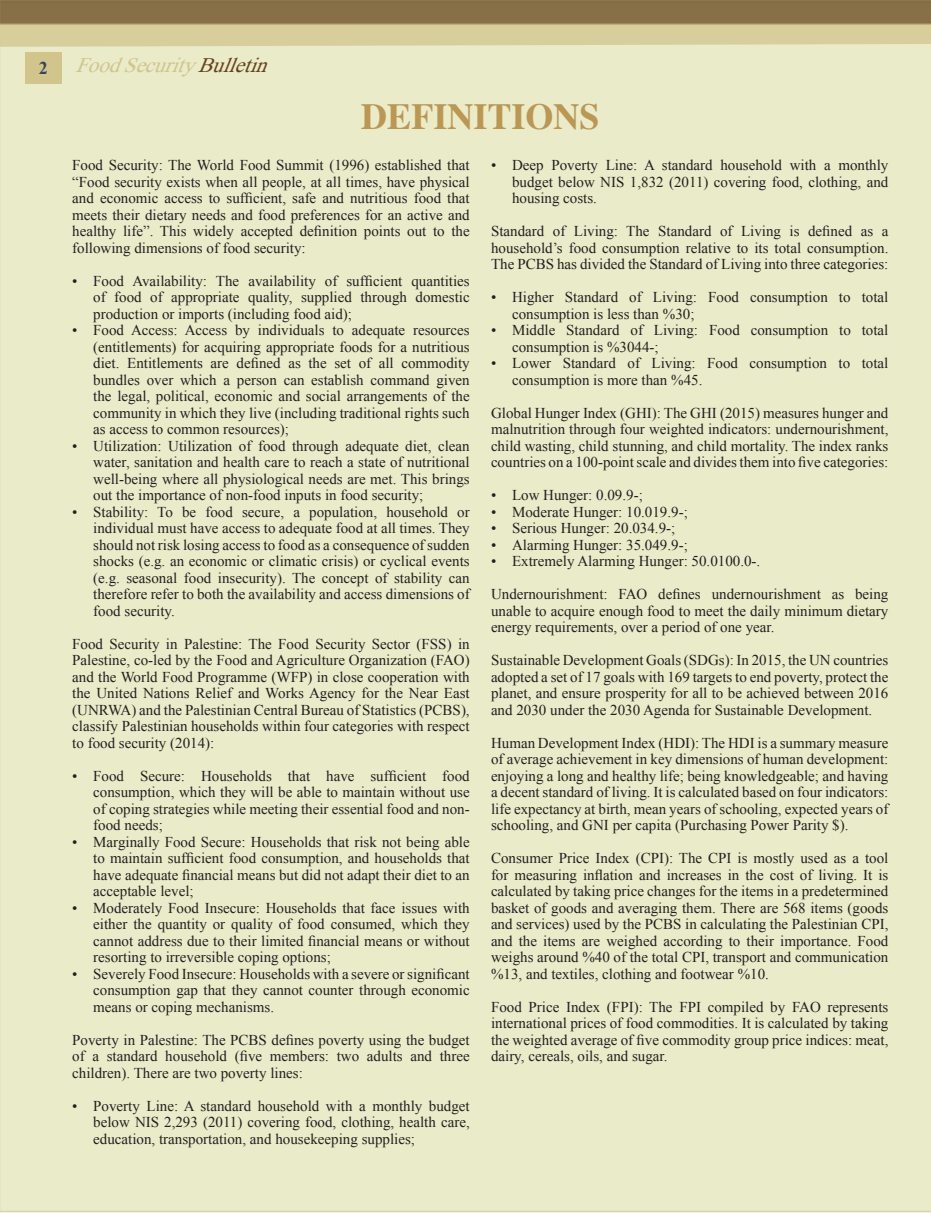
<style>
.page{position:relative;width:931px;height:1214px;background:#fff}
.page>*{position:absolute;margin:0;border:0;box-sizing:border-box;transform-origin:0 0}
.t1{font:700 36px "Times";color:#bb9752}
.t2{font:italic 21px "David";color:#d1c58c}
.t3{font:700 18px "Times New Roman";color:#354460}
.t4{font:15px/16.5px "Times New Roman";color:#231f20;text-align:justify}
.s1{color:#654319}
</style>
<div class="page">
<div style="left:0;top:47px;width:931px;height:1165px;background:#e9ebc9"></div>
<svg style="left:0;top:0;width:931px;height:47px;background:#ae9e72"></svg>
<div style="left:25px;top:52px;width:37px;height:31px;background:#d1c58c"></div>
<p class="t3" style="left:39px;top:55px;width:10px">2</p>
<h2 class="t2" style="left:75px;top:57px;width:200px">FoodSecurity<span class="s1">Bulletin</span></h2>
<h1 class="t1" style="left:361px;top:94px;width:240px">DEFINITIONS</h1>
<p class="t4" style="left:72px;top:156px;width:399px">Food Security: The World Food Summit (1996) established that “Food security exists when all people, at all times, have physical and economic access to sufficient, safe and nutritious food that meets their dietary needs and food preferences for an active and healthy life”. This widely accepted definition points out to the following dimensions of food security:</p>
<p class="t4" style="left:93px;top:272px;width:378px;text-indent:-21px">• Food Availability: The availability of sufficient quantities of food of appropriate quality, supplied through domestic production or imports (including food aid);</p>
<p class="t4" style="left:93px;top:321px;width:378px;text-indent:-21px">• Food Access: Access by individuals to adequate resources (entitlements) for acquiring appropriate foods for a nutritious diet. Entitlements are defined as the set of all commodity bundles over which a person can establish command given the legal, political, economic and social arrangements of the community in which they live (including traditional rights such as access to common resources);</p>
<p class="t4" style="left:93px;top:437px;width:378px;text-indent:-21px">• Utilization: Utilization of food through adequate diet, clean water, sanitation and health care to reach a state of nutritional well-being where all physiological needs are met. This brings out the importance of non-food inputs in food security;</p>
<p class="t4" style="left:93px;top:503px;width:378px;text-indent:-21px">• Stability: To be food secure, a population, household or individual must have access to adequate food at all times. They should not risk losing access to food as a consequence of sudden shocks (e.g. an economic or climatic crisis) or cyclical events (e.g. seasonal food insecurity). The concept of stability can therefore refer to both the availability and access dimensions of food security.</p>
<p class="t4" style="left:72px;top:635px;width:399px">Food Security in Palestine: The Food Security Sector (FSS) in Palestine, co-led by the Food and Agriculture Organization (FAO) and the World Food Programme (WFP) in close cooperation with the United Nations Relief and Works Agency for the Near East (UNRWA) and the Palestinian Central Bureau of Statistics (PCBS), classify Palestinian households within four categories with respect to food security (2014):</p>
<p class="t4" style="left:93px;top:767px;width:378px;text-indent:-21px">• Food Secure: Households that have sufficient food consumption, which they will be able to maintain without use of coping strategies while meeting their essential food and non&shy;food needs;</p>
<p class="t4" style="left:93px;top:833px;width:378px;text-indent:-21px">• Marginally Food Secure: Households that risk not being able to maintain sufficient food consumption, and households that have adequate financial means but did not adapt their diet to an acceptable level;</p>
<p class="t4" style="left:93px;top:899px;width:378px;text-indent:-21px">• Moderately Food Insecure: Households that face issues with either the quantity or quality of food consumed, which they cannot address due to their limited financial means or without resorting to irreversible coping options;</p>
<p class="t4" style="left:93px;top:965px;width:378px;text-indent:-21px">• Severely Food Insecure: Households with a severe or significant consumption gap that they cannot counter through economic means or coping mechanisms.</p>
<p class="t4" style="left:72px;top:1031px;width:399px">Poverty in Palestine: The PCBS defines poverty using the budget of a standard household (five members: two adults and three children). There are two poverty lines:</p>
<p class="t4" style="left:93px;top:1097px;width:378px;text-indent:-21px">• Poverty Line: A standard household with a monthly budget below NIS 2,293 (2011) covering food, clothing, health care, education, transportation, and housekeeping supplies;</p>
<p class="t4" style="left:512px;top:156px;width:378px;text-indent:-21px">• Deep Poverty Line: A standard household with a monthly budget below NIS 1,832 (2011) covering food, clothing, and housing costs.</p>
<p class="t4" style="left:491px;top:222px;width:399px">Standard of Living: The Standard of Living is defined as a household’s food consumption relative to its total consumption.<br>The PCBS has divided the Standard of Living into three categories:</p>
<p class="t4" style="left:512px;top:288px;width:378px;text-indent:-21px">• Higher Standard of Living: Food consumption to total consumption is less than %30;</p>
<p class="t4" style="left:512px;top:321px;width:378px;text-indent:-21px">• Middle Standard of Living: Food consumption to total consumption is %3044-;</p>
<p class="t4" style="left:512px;top:354px;width:378px;text-indent:-21px">• Lower Standard of Living: Food consumption to total consumption is more than %45.</p>
<p class="t4" style="left:491px;top:404px;width:399px">Global Hunger Index (GHI): The GHI (2015) measures hunger and malnutrition through four weighted indicators: undernourishment, child wasting, child stunning, and child mortality. The index ranks countries on a 100-point scale and divides them into five categories:</p>
<p class="t4" style="left:491px;top:486px;width:153px">• Low Hunger: 0.09.9-;</p>
<p class="t4" style="left:491px;top:503px;width:198px">• Moderate Hunger: 10.019.9-;</p>
<p class="t4" style="left:491px;top:519px;width:186px">• Serious Hunger: 20.034.9-;</p>
<p class="t4" style="left:491px;top:536px;width:198px">• Alarming Hunger: 35.049.9-;</p>
<p class="t4" style="left:491px;top:552px;width:271px">• Extremely Alarming Hunger: 50.0100.0-.</p>
<p class="t4" style="left:491px;top:585px;width:399px">Undernourishment: FAO defines undernourishment as being unable to acquire enough food to meet the daily minimum dietary energy requirements, over a period of one year.</p>
<p class="t4" style="left:491px;top:651px;width:399px">Sustainable Development Goals (SDGs): In 2015, the UN countries adopted a set of 17 goals with 169 targets to end poverty, protect the planet, and ensure prosperity for all to be achieved between 2016 and 2030 under the 2030 Agenda for Sustainable Development.</p>
<p class="t4" style="left:491px;top:734px;width:399px">Human Development Index (HDI): The HDI is a summary measure of average achievement in key dimensions of human development: enjoying a long and healthy life; being knowledgeable; and having a decent standard of living. It is calculated based on four indicators: life expectancy at birth, mean years of schooling, expected years of schooling, and GNI per capita (Purchasing Power Parity $).</p>
<p class="t4" style="left:491px;top:849px;width:399px">Consumer Price Index (CPI): The CPI is mostly used as a tool for measuring inflation and increases in the cost of living. It is calculated by taking price changes for the items in a predetermined basket of goods and averaging them. There are 568 items (goods and services) used by the PCBS in calculating the Palestinian CPI, and the items are weighed according to their importance. Food weighs around %40 of the total CPI, transport and communication %13, and textiles, clothing and footwear %10.</p>
<p class="t4" style="left:491px;top:998px;width:399px">Food Price Index (FPI): The FPI compiled by FAO represents international prices of food commodities. It is calculated by taking the weighted average of five commodity group price indices: meat, dairy, cereals, oils, and sugar.</p>
</div>
